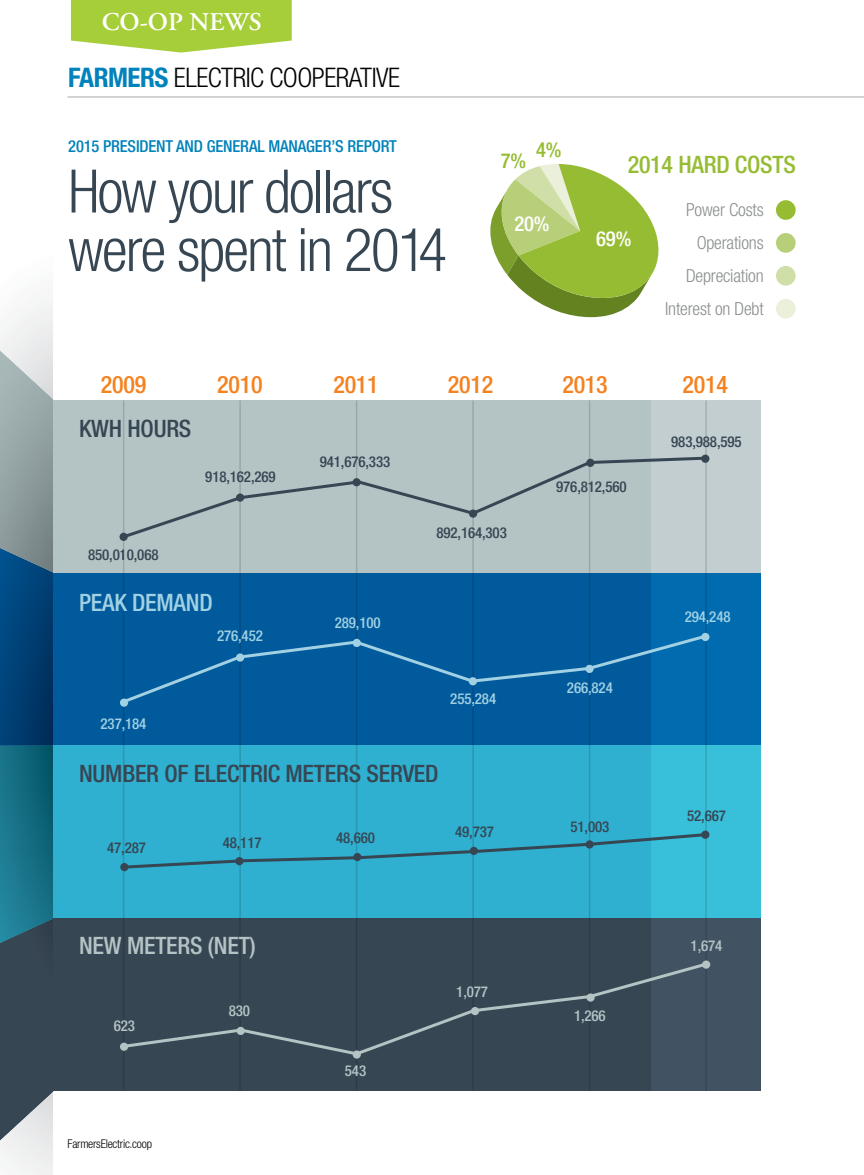
<style>
.page{position:relative;width:864px;height:1175px;background:#fff}
.page>*{position:absolute;margin:0;border:0;box-sizing:border-box;transform-origin:0 0}
.t1{font:300 condensed 60px/58.5px "Helvetica Neue LT Std";letter-spacing:-.03em;color:#374653}
.t2{font:300 condensed 27px "Helvetica Neue LT Std";letter-spacing:-.02em;color:#000}
.t3{font:600 25.5px "Adobe Garamond";color:#fff}
.t4{font:500 condensed 24px "Helvetica Neue LT Std";letter-spacing:-.01em;color:#374653}
.t5{font:500 condensed 24px "Helvetica Neue LT Std";letter-spacing:-.01em;color:#f58220}
.t6{font:500 condensed 24px "Helvetica Neue LT Std";letter-spacing:-.01em;color:#b4c3c4}
.t7{font:500 condensed 24px "Helvetica Neue LT Std";letter-spacing:-.01em;color:#96bc33}
.t8{font:500 condensed 24px "Helvetica Neue LT Std";letter-spacing:-.01em;color:#a1d1e3}
.t9{font:500 condensed 20.7px "Helvetica Neue LT Std";color:#fff}
.t10{font:500 condensed 20.7px "Helvetica Neue LT Std";color:#96bc33}
.t11{font:300 condensed 18px/32.8px "Helvetica Neue LT Std";letter-spacing:-.01em;color:#8c8f90;text-align:right}
.t12{font:500 condensed 16.5px "Helvetica Neue LT Std";letter-spacing:-.01em;color:#0082bb}
.t13{font:500 condensed 15px "Helvetica Neue LT Std";letter-spacing:-.01em;color:#374653}
.t14{font:500 condensed 15px "Helvetica Neue LT Std";letter-spacing:-.01em;color:#a1d1e3}
.t15{font:500 condensed 15px "Helvetica Neue LT Std";letter-spacing:-.01em;color:#b4c3c4}
.t16{font:300 condensed 12px "Helvetica Neue LT Std";letter-spacing:-.02em;color:#000}
.s1{font-weight:700;color:#0082bb}
</style>
<div class="page">
<svg style="left:53px;top:399px;width:1px;height:693px"></svg>
<img style="left:0;top:943px;width:53px;height:197px">
<img style="left:0;top:572px;width:53px;height:371px">
<img style="left:0;top:350px;width:53px;height:222px">
<div style="left:54px;top:400px;width:706px;height:173px;background:#b4c3c4"></div>
<div style="left:54px;top:573px;width:706px;height:172px;background:#005a9c"></div>
<div style="left:54px;top:745px;width:706px;height:173px;background:#2fb0d0"></div>
<div style="left:54px;top:918px;width:706px;height:173px;background:#374653"></div>
<svg style="left:651px;top:400px;width:110px;height:691px"></svg>
<hr style="left:68px;top:97px;width:796px;height:1px;background:#a7a9ac">
<svg style="left:71px;top:0;width:221px;height:53px;background:#b0d451"></svg>
<svg style="left:490px;top:164px;width:169px;height:153px"></svg>
<div style="left:776px;top:200px;width:20px;height:20px;background:#96bc33;border-radius:50%"></div>
<div style="left:776px;top:233px;width:20px;height:20px;background:#b7cf78;border-radius:50%"></div>
<div style="left:776px;top:266px;width:20px;height:19px;background:#d0dea7;border-radius:50%"></div>
<div style="left:776px;top:299px;width:20px;height:19px;background:#eaf0da;border-radius:50%"></div>
<hr style="left:123px;top:400px;width:1px;height:691px;background:#dcdbdb">
<hr style="left:239px;top:400px;width:2px;height:691px;background:#dcdbdb">
<hr style="left:356px;top:400px;width:1px;height:691px;background:#dcdbdb">
<hr style="left:472px;top:400px;width:2px;height:691px;background:#dcdbdb">
<hr style="left:589px;top:400px;width:1px;height:691px;background:#dcdbdb">
<hr style="left:705px;top:400px;width:2px;height:691px;background:#dcdbdb">
<svg style="left:119px;top:455px;width:589px;height:86px"></svg>
<div style="left:120px;top:533px;width:8px;height:8px;background:#374653;border-radius:50%"></div>
<div style="left:236px;top:493px;width:8px;height:9px;background:#374653;border-radius:50%"></div>
<div style="left:353px;top:478px;width:8px;height:8px;background:#374653;border-radius:50%"></div>
<div style="left:469px;top:509px;width:8px;height:9px;background:#374653;border-radius:50%"></div>
<div style="left:586px;top:459px;width:8px;height:8px;background:#374653;border-radius:50%"></div>
<div style="left:701px;top:454px;width:8px;height:9px;background:#374653;border-radius:50%"></div>
<svg style="left:123px;top:831px;width:585px;height:39px"></svg>
<div style="left:120px;top:863px;width:8px;height:8px;background:#374653;border-radius:50%"></div>
<div style="left:235px;top:857px;width:8px;height:8px;background:#374653;border-radius:50%"></div>
<div style="left:353px;top:853px;width:8px;height:8px;background:#374653;border-radius:50%"></div>
<div style="left:470px;top:846px;width:8px;height:9px;background:#374653;border-radius:50%"></div>
<div style="left:585px;top:840px;width:9px;height:8px;background:#374653;border-radius:50%"></div>
<div style="left:701px;top:830px;width:8px;height:8px;background:#374653;border-radius:50%"></div>
<svg style="left:120px;top:632px;width:589px;height:73px"></svg>
<div style="left:120px;top:698px;width:8px;height:8px;background:#a1d1e3;border-radius:50%"></div>
<div style="left:236px;top:653px;width:8px;height:8px;background:#a1d1e3;border-radius:50%"></div>
<div style="left:353px;top:639px;width:8px;height:8px;background:#a1d1e3;border-radius:50%"></div>
<div style="left:469px;top:677px;width:8px;height:8px;background:#a1d1e3;border-radius:50%"></div>
<div style="left:585px;top:664px;width:9px;height:9px;background:#a1d1e3;border-radius:50%"></div>
<div style="left:701px;top:633px;width:8px;height:8px;background:#a1d1e3;border-radius:50%"></div>
<svg style="left:121px;top:960px;width:589px;height:97px"></svg>
<div style="left:120px;top:1042px;width:8px;height:8px;background:#b4c3c4;border-radius:50%"></div>
<div style="left:237px;top:1026px;width:8px;height:9px;background:#b4c3c4;border-radius:50%"></div>
<div style="left:353px;top:1050px;width:8px;height:8px;background:#b4c3c4;border-radius:50%"></div>
<div style="left:471px;top:1007px;width:8px;height:8px;background:#b4c3c4;border-radius:50%"></div>
<div style="left:586px;top:993px;width:9px;height:8px;background:#b4c3c4;border-radius:50%"></div>
<div style="left:702px;top:960px;width:8px;height:8px;background:#b4c3c4;border-radius:50%"></div>
<h3 class="t3" style="left:102px;top:8px;width:161px">CO-OP NEWS</h3>
<h2 class="t2" style="left:68px;top:62px;width:333px"><span class="s1">FARMERS</span> ELECTRIC COOPERATIVE</h2>
<p class="t12" style="left:68px;top:136px;width:330px">2015 PRESIDENT AND GENERAL MANAGER’S REPORT</p>
<h3 class="t10" style="left:536px;top:137px;width:27px">4%</h3>
<h3 class="t10" style="left:501px;top:149px;width:27px">7%</h3>
<h1 class="t1" style="left:68px;top:161px;width:380px">How your dollars were spent in 2014</h1>
<h3 class="t9" style="left:514px;top:211px;width:37px">20%</h3>
<h3 class="t7" style="left:628px;top:150px;width:170px">2014 HARD COSTS</h3>
<h3 class="t9" style="left:596px;top:226px;width:37px">69%</h3>
<p class="t11" style="left:665px;top:193px;width:100px">Power Costs<br>Operations<br>Depreciation<br>Interest on Debt</p>
<h3 class="t5" style="left:101px;top:370px;width:47px">2009</h3>
<h3 class="t5" style="left:217px;top:370px;width:47px">2010</h3>
<h3 class="t5" style="left:333px;top:370px;width:47px">2011</h3>
<h3 class="t5" style="left:448px;top:370px;width:47px">2012</h3>
<h3 class="t5" style="left:562px;top:370px;width:47px">2013</h3>
<h3 class="t5" style="left:683px;top:370px;width:47px">2014</h3>
<h3 class="t4" style="left:79px;top:414px;width:114px">KWH HOURS</h3>
<p class="t13" style="left:205px;top:468px;width:72px">918,162,269</p>
<p class="t13" style="left:88px;top:546px;width:72px">850,010,068</p>
<h3 class="t8" style="left:79px;top:588px;width:135px">PEAK DEMAND</h3>
<p class="t14" style="left:101px;top:714px;width:47px">237,184</p>
<p class="t14" style="left:217px;top:627px;width:47px">276,452</p>
<p class="t13" style="left:320px;top:453px;width:72px">941,676,333</p>
<p class="t14" style="left:335px;top:613px;width:47px">289,100</p>
<p class="t13" style="left:436px;top:523px;width:72px">892,164,303</p>
<p class="t14" style="left:450px;top:690px;width:47px">255,284</p>
<h3 class="t4" style="left:79px;top:759px;width:361px">NUMBER OF ELECTRIC METERS SERVED</h3>
<p class="t13" style="left:556px;top:478px;width:72px">976,812,560</p>
<p class="t14" style="left:567px;top:679px;width:47px">266,824</p>
<p class="t13" style="left:107px;top:839px;width:40px">47,287</p>
<p class="t13" style="left:223px;top:833px;width:40px">48,117</p>
<p class="t13" style="left:336px;top:829px;width:40px">48,660</p>
<h3 class="t6" style="left:79px;top:931px;width:178px">NEW METERS (NET)</h3>
<p class="t15" style="left:114px;top:1016px;width:23px">623</p>
<p class="t16" style="left:68px;top:1137px;width:86px">FarmersElectric.coop</p>
<p class="t15" style="left:229px;top:1001px;width:23px">830</p>
<p class="t15" style="left:345px;top:1061px;width:23px">543</p>
<p class="t13" style="left:455px;top:822px;width:40px">49,737</p>
<p class="t13" style="left:570px;top:817px;width:40px">51,003</p>
<p class="t15" style="left:456px;top:982px;width:33px">1,077</p>
<p class="t15" style="left:574px;top:1007px;width:33px">1,266</p>
<p class="t13" style="left:671px;top:433px;width:72px">983,988,595</p>
<p class="t14" style="left:685px;top:608px;width:47px">294,248</p>
<p class="t13" style="left:687px;top:806px;width:40px">52,667</p>
<p class="t15" style="left:691px;top:936px;width:33px">1,674</p>
</div>
